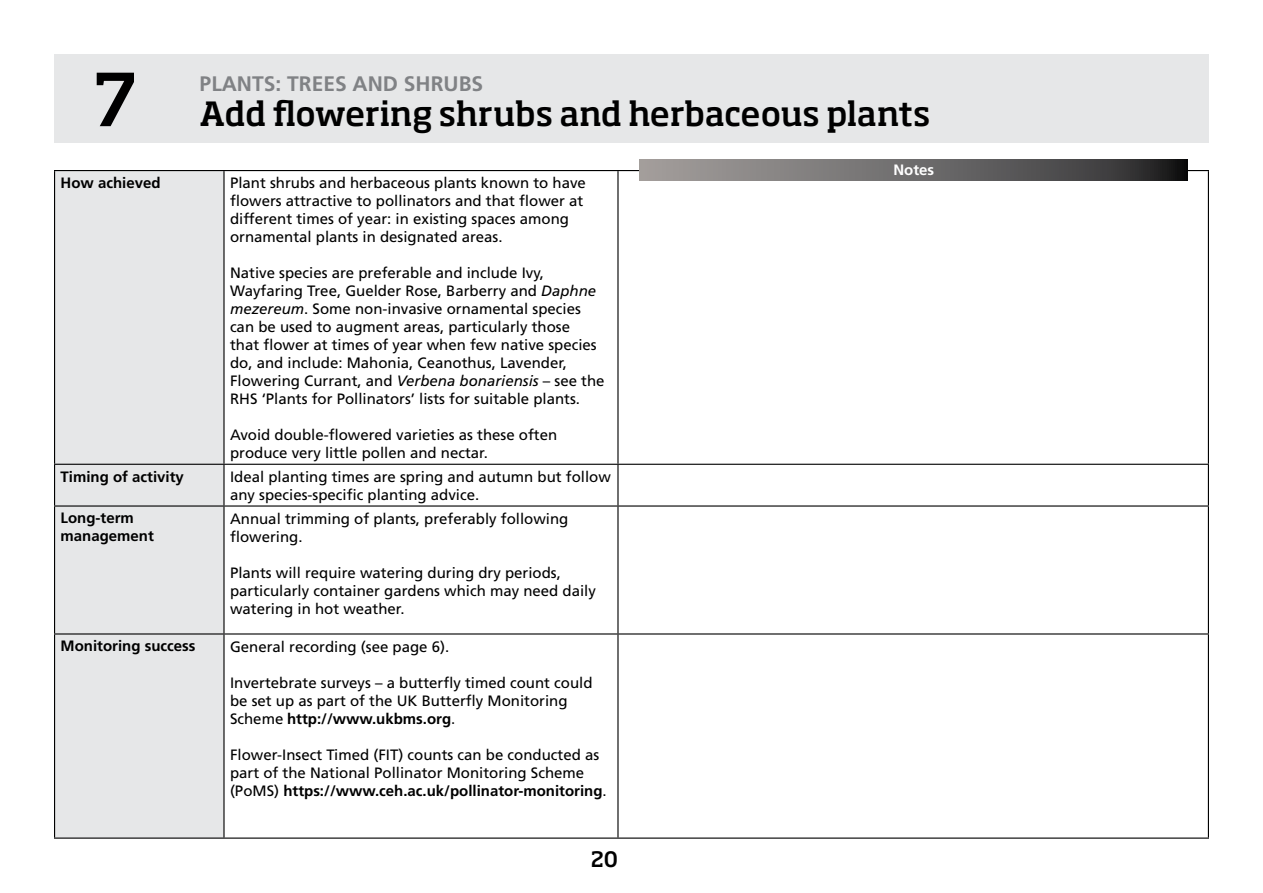
<style>
.page{position:relative;width:1263px;height:893px;background:#fff}
.page>*{position:absolute;margin:0;border:0;box-sizing:border-box;transform-origin:0 0}
.t1{font:500 33px "Soho Pro";letter-spacing:-.005em;color:#000}
.t2{font:700 21px "Frutiger";color:#808285}
.t3{font:500 21px "Soho Pro";color:#000}
.t4{font:15px/18px "Frutiger";color:#000}
.t5{font:700 15px/18px "Frutiger";color:#000}
.t6{font:700 15px "Frutiger";color:#fff}
.s1{font-size:72px}
.s2{font-style:italic}
.s3{font-weight:700}
.s4{font-family:"Calibri";font-size:16.5px}
</style>
<div class="page">
<div style="left:55px;top:171px;width:168px;height:666px;background:#e6e7e8"></div>
<hr style="left:54px;top:170px;width:170px;height:1px;background:#000">
<hr style="left:54px;top:171px;width:1px;height:293px;background:#000">
<hr style="left:224px;top:170px;width:394px;height:1px;background:#000">
<hr style="left:223px;top:171px;width:2px;height:293px;background:#000">
<hr style="left:618px;top:170px;width:591px;height:1px;background:#000">
<hr style="left:617px;top:171px;width:1px;height:293px;background:#000">
<hr style="left:1208px;top:171px;width:1px;height:293px;background:#000">
<hr style="left:54px;top:464px;width:170px;height:1px;background:#000">
<hr style="left:54px;top:465px;width:1px;height:40px;background:#000">
<hr style="left:224px;top:464px;width:394px;height:1px;background:#000">
<hr style="left:223px;top:465px;width:2px;height:40px;background:#000">
<hr style="left:618px;top:464px;width:591px;height:1px;background:#000">
<hr style="left:617px;top:465px;width:1px;height:40px;background:#000">
<hr style="left:1208px;top:465px;width:1px;height:40px;background:#000">
<hr style="left:54px;top:505px;width:170px;height:2px;background:#000">
<hr style="left:54px;top:507px;width:1px;height:126px;background:#000">
<hr style="left:224px;top:505px;width:394px;height:2px;background:#000">
<hr style="left:223px;top:507px;width:2px;height:126px;background:#000">
<hr style="left:618px;top:505px;width:591px;height:2px;background:#000">
<hr style="left:617px;top:507px;width:1px;height:126px;background:#000">
<hr style="left:1208px;top:507px;width:1px;height:126px;background:#000">
<hr style="left:54px;top:633px;width:170px;height:2px;background:#000">
<hr style="left:54px;top:635px;width:1px;height:202px;background:#000">
<hr style="left:224px;top:633px;width:394px;height:2px;background:#000">
<hr style="left:223px;top:635px;width:2px;height:202px;background:#000">
<hr style="left:618px;top:633px;width:591px;height:2px;background:#000">
<hr style="left:617px;top:635px;width:1px;height:202px;background:#000">
<hr style="left:1208px;top:635px;width:1px;height:202px;background:#000">
<hr style="left:54px;top:837px;width:170px;height:2px;background:#000">
<hr style="left:224px;top:837px;width:394px;height:2px;background:#000">
<hr style="left:618px;top:837px;width:591px;height:2px;background:#000">
<svg style="left:640px;top:159px;width:548px;height:22px;background:#696767"></svg>
<div style="left:54px;top:54px;width:1155px;height:89px;background:#e6e7e8"></div>
<h1 class="t1" style="left:93px;top:91px;width:839px"><span class="s1">7</span> Add flowering shrubs and herbaceous plants</h1>
<h2 class="t2" style="left:200px;top:71px;width:285px">PLANTS: TREES AND SHRUBS</h2>
<p class="t5" style="left:61px;top:174px;width:102px">How achieved</p>
<p class="t4" style="left:230px;top:174px;width:357px">Plant shrubs and herbaceous plants known to have flowers attractive to pollinators and that flower at different times of year: in existing spaces among ornamental plants in designated areas.</p>
<p class="t4" style="left:230px;top:264px;width:376px">Native species are preferable and include Ivy, Wayfaring Tree, Guelder Rose, Barberry and <span class="s2">Daphne mezereum</span>. Some non-invasive ornamental species can be used to augment areas, particularly those<br>that flower at times of year when few native species do, and include: Mahonia, Ceanothus, Lavender, Flowering Currant, and <span class="s2">Verbena bonariensis</span> – see the RHS ‘Plants for Pollinators’ lists for suitable plants.</p>
<p class="t4" style="left:230px;top:426px;width:329px">Avoid double-flowered varieties as these often produce very little pollen and nectar.</p>
<p class="t5" style="left:61px;top:467px;width:125px">Timing of activity</p>
<p class="t4" style="left:230px;top:468px;width:382px">Ideal planting times are spring and autumn but follow any species-specific planting advice.</p>
<p class="t5" style="left:61px;top:509px;width:95px">Long-term management</p>
<p class="t4" style="left:230px;top:509px;width:340px">Annual trimming of plants, preferably following flowering.</p>
<p class="t4" style="left:230px;top:563px;width:367px">Plants will require watering during dry periods, particularly container gardens which may need daily watering in hot weather.</p>
<p class="t5" style="left:61px;top:637px;width:136px">Monitoring success</p>
<p class="t4" style="left:230px;top:637px;width:221px">General recording (see page 6).</p>
<p class="t4" style="left:230px;top:673px;width:364px">Invertebrate surveys – a butterfly timed count could be set up as part of the UK Butterfly Monitoring<br>Scheme <span class="s3">http://www.ukbms.org</span><span class="s4">.</span></p>
<p class="t4" style="left:230px;top:745px;width:378px">Flower-Insect Timed (FIT) counts can be conducted as part of the National Pollinator Monitoring Scheme (PoMS) <span class="s3">https://www.ceh.ac.uk/pollinator-monitoring</span>.</p>
<h2 class="t3" style="left:591px;top:845px;width:29px">20</h2>
<p class="t6" style="left:893px;top:161px;width:42px">Notes</p>
</div>
